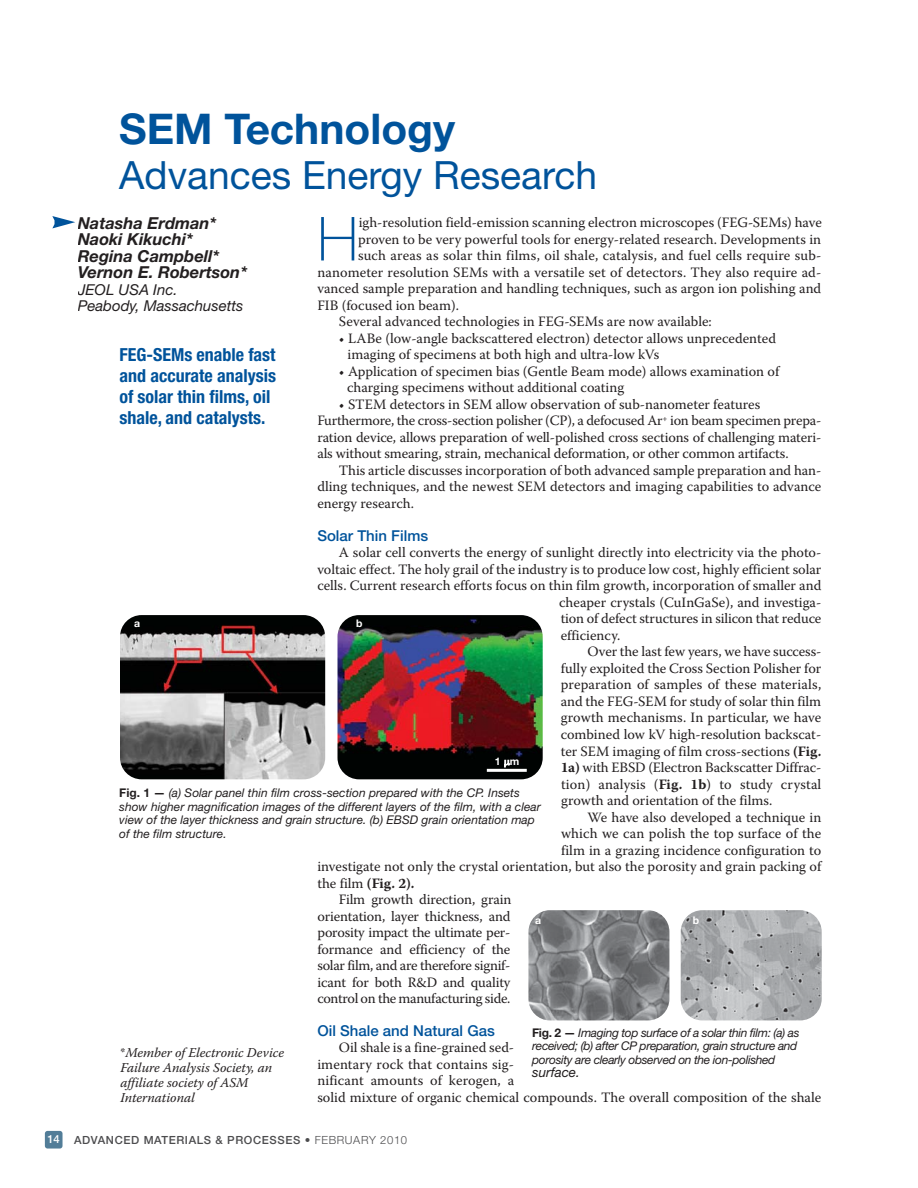
<style>
.page{position:relative;width:918px;height:1188px;background:#fff}
.page>*{position:absolute;margin:0;border:0;box-sizing:border-box;transform-origin:0 0}
.t1{font:100 60.9px "Helvetica Neue LT Std";color:#00539b}
.t2{font:700 42.45px "Helvetica Neue LT Std";color:#00539b}
.t3{font:39px "Helvetica Neue LT Std";color:#00539b}
.t4{font:700 condensed 18px/21px "Helvetica Neue LT Std";color:#00539b}
.t5{font:italic 700 16.5px/16.5px "Helvetica Neue LT Std";color:#231f20}
.t6{font:500 15px "Helvetica Neue LT Std";color:#00539b}
.t7{font:italic 15px/16.5px "Helvetica Neue LT Std";color:#231f20}
.t8{font:14.25px/16.5px "Warnock Pro";color:#231f20}
.t9{font:14.25px "Warnock Pro";letter-spacing:-.02em;color:#231f20}
.t10{font:700 14.25px "Warnock Pro";color:#231f20}
.t11{font:italic 13.5px/15px "Warnock Pro";color:#231f20}
.t12{font:italic 13.5px "Helvetica Neue LT Std";color:#231f20}
.t13{font:italic 12px/13.5px "Helvetica Neue LT Std";color:#231f20}
.t14{font:italic 12px/13.5px "Helvetica Neue LT Std";letter-spacing:-.03em;color:#231f20}
.t15{font:500 11.25px "Helvetica Neue LT Std";letter-spacing:.055em;color:#4c4c4e}
.t16{font:500 11.25px "Helvetica Neue LT Std";color:#fff}
.t17{font:700 10.5px "Helvetica Neue LT Std";color:#fff}
.s1{font-weight:700}
.s2{font-weight:400}
.s3{font-weight:700;font-style:normal}
.s4{font-style:normal}
.s5{font-weight:300}
</style>
<div class="page">
<div style="left:45px;top:1131px;width:18px;height:18px;background:#527d98;border-radius:3px"></div>
<svg style="left:52px;top:216px;width:23px;height:12px"></svg>
<img style="left:120px;top:615px;width:205px;height:164px;border-radius:22px">
<img style="left:338px;top:615px;width:205px;height:164px;border-radius:22px">
<img style="left:528px;top:910px;width:141px;height:110px;border-radius:22px">
<img style="left:681px;top:910px;width:141px;height:110px;border-radius:22px">
<hr style="left:487px;top:769px;width:40px;height:3px;background:#fff">
<svg style="left:505px;top:760px;width:5px;height:7px"></svg>
<h1 class="t2" style="left:119px;top:113px;width:337px">SEM Technology</h1>
<h1 class="t3" style="left:119px;top:161px;width:479px">Advances Energy Research</h1>
<h1 class="t1" style="left:317px;top:204px;width:42px">H</h1>
<p class="t8" style="left:359px;top:216px;width:465px">igh-resolution field-emission scanning electron microscopes (FEG-SEMs) have</p>
<p class="t5" style="left:78px;top:216px;width:171px">Natasha Erdman*<br>Naoki Kikuchi*<br>Regina Campbell*<br>Vernon E. Robertson*</p>
<p class="t7" style="left:78px;top:282px;width:167px">JEOL USA Inc.<br>Peabody, Massachusetts</p>
<p class="t8" style="left:358px;top:232px;width:465px">proven to be very powerful tools for energy-related research. Developments in</p>
<p class="t8" style="left:358px;top:249px;width:465px">such areas as solar thin films, oil shale, catalysis, and fuel cells require sub-</p>
<p class="t8" style="left:317px;top:265px;width:505px">nanometer resolution SEMs with a versatile set of detectors. They also require ad-</p>
<p class="t8" style="left:317px;top:282px;width:505px">vanced sample preparation and handling techniques, such as argon ion polishing and</p>
<p class="t8" style="left:317px;top:298px;width:143px">FIB (focused ion beam).</p>
<p class="t8" style="left:339px;top:315px;width:374px">Several advanced technologies in FEG-SEMs are now available:</p>
<p class="t8" style="left:348px;top:331px;width:430px;text-indent:-9px">• LABe (low-angle backscattered electron) detector allows unprecedented imaging of specimens at both high and ultra-low kVs</p>
<p class="t8" style="left:347px;top:364px;width:434px;text-indent:-8px">• Application of specimen bias (Gentle Beam mode) allows examination of charging specimens without additional coating</p>
<p class="t8" style="left:317px;top:397px;width:506px;text-indent:22px">• STEM detectors in SEM allow observation of sub-nanometer features Furthermore, the cross-section polisher (CP), a defocused Ar<sup>+</sup> ion beam specimen prepa&shy;ration device, allows preparation of well-polished cross sections of challenging materi&shy;als without smearing, strain, mechanical deformation, or other common artifacts.</p>
<p class="t8" style="left:317px;top:463px;width:506px;text-align:justify;text-indent:22px">This article discusses incorporation of both advanced sample preparation and han&shy;dling techniques, and the newest SEM detectors and imaging capabilities to advance energy research.</p>
<p class="t6" style="left:317px;top:527px;width:112px">Solar Thin Films</p>
<p class="t8" style="left:339px;top:546px;width:484px">A solar cell converts the energy of sunlight directly into electricity via the photo-</p>
<p class="t8" style="left:317px;top:562px;width:505px">voltaic effect. The holy grail of the industry is to produce low cost, highly efficient solar</p>
<p class="t8" style="left:317px;top:579px;width:506px">cells. Current research efforts focus on thin film growth, incorporation of smaller and</p>
<p class="t8" style="left:559px;top:595px;width:264px">cheaper crystals (CuInGaSe), and investiga-</p>
<p class="t8" style="left:561px;top:612px;width:262px">tion of defect structures in silicon that reduce</p>
<p class="t8" style="left:561px;top:628px;width:61px">efficiency.</p>
<p class="t8" style="left:587px;top:645px;width:236px">Over the last few years, we have success-</p>
<p class="t8" style="left:561px;top:661px;width:262px">fully exploited the Cross Section Polisher for</p>
<p class="t8" style="left:561px;top:678px;width:262px">preparation of samples of these materials,</p>
<p class="t8" style="left:561px;top:694px;width:262px">and the FEG-SEM for study of solar thin film</p>
<p class="t8" style="left:561px;top:711px;width:262px">growth mechanisms. In particular, we have</p>
<p class="t8" style="left:561px;top:727px;width:262px">combined low kV high-resolution backscat-</p>
<p class="t8" style="left:561px;top:744px;width:262px">ter SEM imaging of film cross-sections <span class="s1">(Fig.</span></p>
<p class="t8" style="left:561px;top:760px;width:262px"><span class="s1">1a)</span> with EBSD (Electron Backscatter Diffrac-</p>
<p class="t8" style="left:561px;top:777px;width:262px">tion) analysis (<span class="s1">Fig. 1b</span>) to study crystal</p>
<p class="t8" style="left:561px;top:793px;width:213px">growth and orientation of the films.</p>
<p class="t8" style="left:587px;top:810px;width:235px">We have also developed a technique in</p>
<p class="t8" style="left:561px;top:826px;width:262px">which we can polish the top surface of the</p>
<p class="t8" style="left:561px;top:843px;width:262px">film in a grazing incidence configuration to</p>
<p class="t8" style="left:317px;top:859px;width:505px">investigate not only the crystal orientation, but also the porosity and grain packing of</p>
<p class="t10" style="left:317px;top:877px;width:99px"><span class="s2">the film</span> (Fig. 2).</p>
<p class="t8" style="left:339px;top:892px;width:174px">Film growth direction, grain</p>
<p class="t8" style="left:317px;top:909px;width:195px">orientation, layer thickness, and</p>
<p class="t8" style="left:317px;top:925px;width:195px">porosity impact the ultimate per-</p>
<p class="t8" style="left:317px;top:942px;width:195px">formance and efficiency of the</p>
<p class="t9" style="left:317px;top:960px;width:195px">solar film, and are therefore signif-</p>
<p class="t8" style="left:317px;top:975px;width:195px">icant for both R&amp;D and quality</p>
<p class="t9" style="left:317px;top:993px;width:195px">control on the manufacturing side.</p>
<p class="t6" style="left:317px;top:1022px;width:179px">Oil Shale and Natural Gas</p>
<p class="t8" style="left:317px;top:1041px;width:505px;text-indent:22px">Oil shale is a fine-grained sed-<br>imentary rock that contains sig-<br>nificant amounts of kerogen, a<br>solid mixture of organic chemical compounds. The overall composition of the shale</p>
<p class="t4" style="left:119px;top:346px;width:158px">FEG-SEMs enable fast and accurate analysis of solar thin films, oil shale, and catalysts.</p>
<p class="t17" style="left:134px;top:619px;width:8px">a</p>
<p class="t17" style="left:356px;top:619px;width:8px">b</p>
<p class="t17" style="left:495px;top:757px;width:26px">1 m</p>
<p class="t13" style="left:119px;top:787px;width:423px"><span class="s3">Fig. 1 —</span> (a) Solar panel thin film cross-section prepared with the CP. Insets show higher magnification images of the different layers of the film, with a clear view of the layer thickness and grain structure. (b) EBSD grain orientation map of the film structure.</p>
<p class="t17" style="left:535px;top:917px;width:8px">a</p>
<p class="t17" style="left:693px;top:917px;width:8px">b</p>
<p class="t14" style="left:532px;top:1026px;width:269px"><span class="s3">Fig. 2 —</span> Imaging top surface of a solar thin film: (a) as received; (b) after CP preparation, grain structure and porosity are clearly observed on the ion-polished</p>
<p class="t12" style="left:532px;top:1067px;width:49px">surface.</p>
<p class="t11" style="left:120px;top:1046px;width:165px"><span class="s4">*</span>Member of Electronic Device<br>Failure Analysis Society, an affiliate society of ASM<br>International</p>
<p class="t16" style="left:47px;top:1133px;width:14px">14</p>
<p class="t15" style="left:74px;top:1133px;width:335px">ADVANCED MATERIALS &amp; PROCESSES • <span class="s5">FEBRUARY 2010</span></p>
</div>
